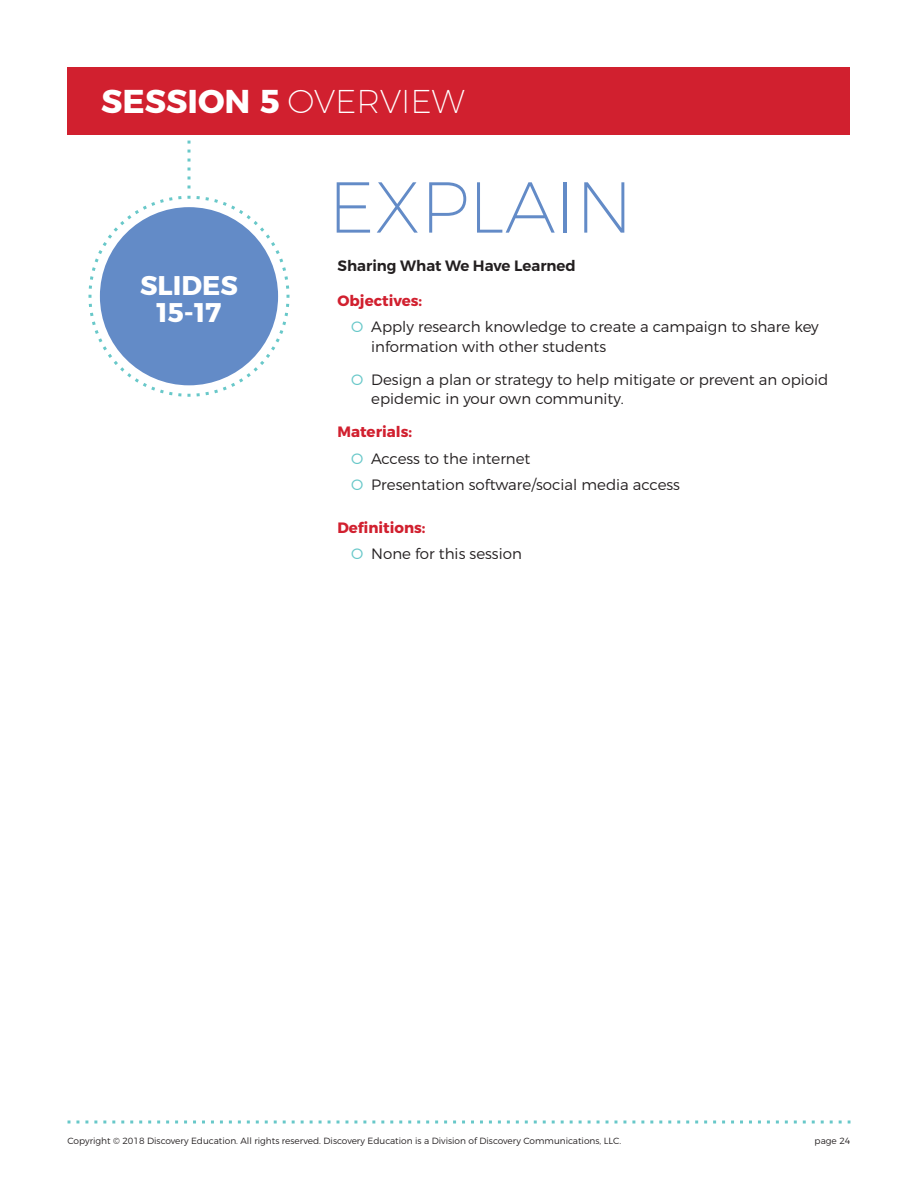
<style>
.page{position:relative;width:918px;height:1188px;background:#fff}
.page>*{position:absolute;margin:0;border:0;box-sizing:border-box;transform-origin:0 0}
.Body_Copy{font:200 72px "Montserrat";color:#638bc7}
.t1{font:700 33px "Montserrat";color:#fff}
.t2{font:700 27px "Montserrat";color:#fff}
.t3{font:300 15px/19.5px "Montserrat";color:#231f20}
.Body_Copy-2{font:700 15px "Montserrat";color:#d1202f}
.Body_Copy-3{font:600 15px "Montserrat";color:#231f20}
.t4{font:300 9px "Montserrat";color:#231f20}
.s1{font-weight:200}
.s2{color:#68c8c9}
</style>
<div class="page">
<svg style="left:68px;top:1120px;width:782px;height:4px"></svg>
<svg style="left:188px;top:140px;width:2px;height:48px"></svg>
<div style="left:68px;top:68px;width:782px;height:67px;background:#d1202f"></div>
<svg style="left:88px;top:195px;width:202px;height:202px"></svg>
<div style="left:100px;top:207px;width:178px;height:178px;background:#638bc7;border-radius:50%"></div>
<p class="t1" style="left:101px;top:81px;width:365px">SESSION 5 <span class="s1">OVERVIEW</span></p>
<p class="t2" style="left:140px;top:268px;width:99px">SLIDES</p>
<p class="t2" style="left:157px;top:295px;width:66px">15-17</p>
<p class="Body_Copy" style="left:328px;top:163px;width:306px">EXPLAIN</p>
<p class="Body_Copy-3" style="left:338px;top:257px;width:240px">Sharing What We Have Learned</p>
<p class="Body_Copy-2" style="left:338px;top:291px;width:86px">Objectives:</p>
<p class="t3" style="left:371px;top:317px;width:449px;text-indent:-20px"><span class="s2">O</span> Apply research knowledge to create a campaign to share key information with other students</p>
<p class="t3" style="left:371px;top:369px;width:459px;text-indent:-20px"><span class="s2">O</span> Design a plan or strategy to help mitigate or prevent an opioid epidemic in your own community.</p>
<p class="Body_Copy-2" style="left:338px;top:423px;width:76px">Materials:</p>
<p class="t3" style="left:351px;top:448px;width:181px"><span class="s2">O</span> Access to the internet</p>
<p class="t3" style="left:351px;top:474px;width:331px"><span class="s2">O</span> Presentation software/social media access</p>
<p class="Body_Copy-2" style="left:338px;top:518px;width:90px">Definitions:</p>
<p class="t3" style="left:351px;top:543px;width:172px"><span class="s2">O</span> None for this session</p>
<p class="t4" style="left:68px;top:1136px;width:555px">Copyright © 2018 Discovery Education. All rights reserved. Discovery Education is a Division of Discovery Communications, LLC.</p>
<p class="t4" style="left:815px;top:1136px;width:37px">page 24</p>
</div>
